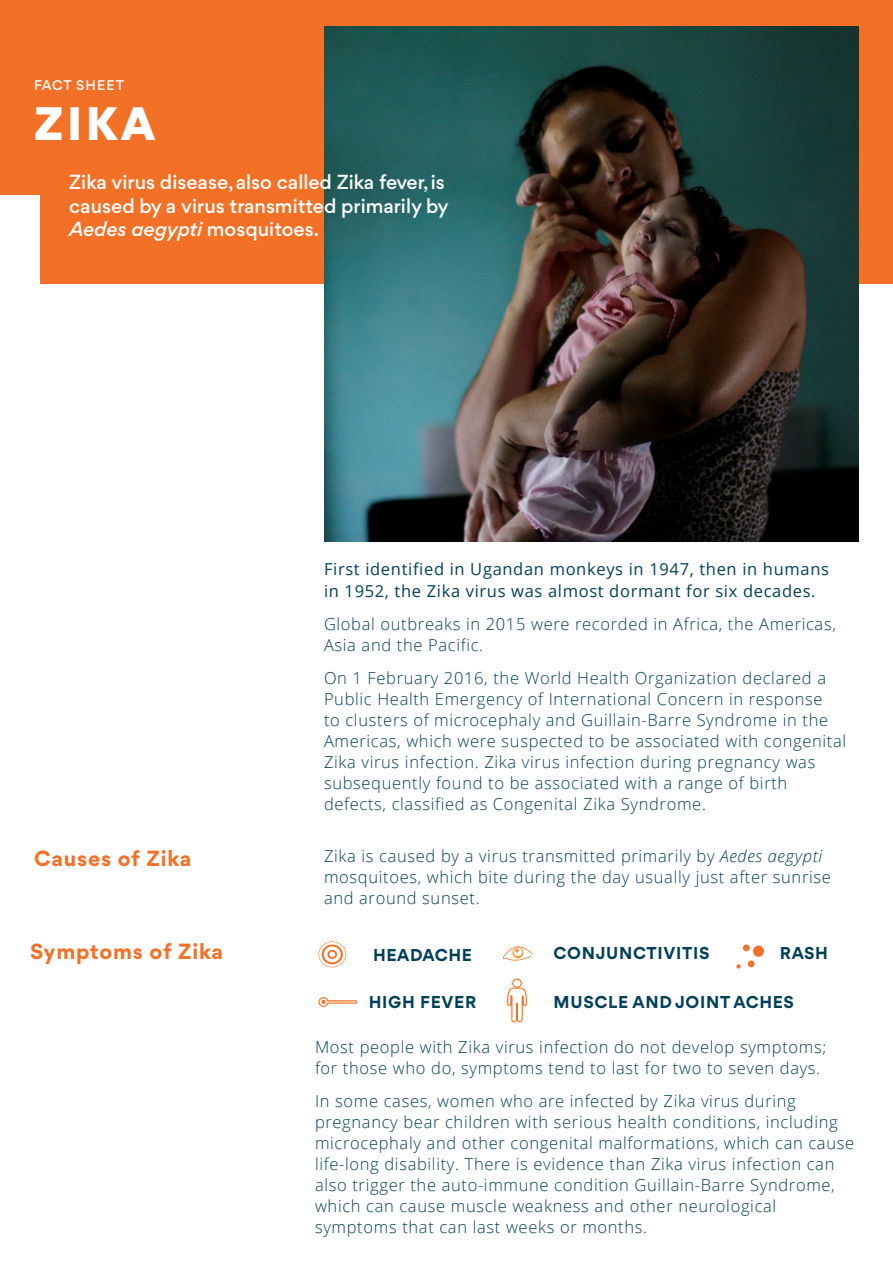
<style>
.page{position:relative;width:893px;height:1263px;background:#fff}
.page>*{position:absolute;margin:0;border:0;box-sizing:border-box;transform-origin:0 0}
.t1{font:900 45px "Gordita";color:#fff}
.t2{font:700 21px "Gordita";letter-spacing:.04em;color:#f27127}
.t3{font:500 19.5px/23.4px "Gordita";color:#fff}
.t4{font:300 16.5px/21px "Open Sans";letter-spacing:.04em;color:#024059}
.t5{font:16.5px/21.6px "Open Sans";letter-spacing:.04em;color:#024059}
.t6{font:700 16.5px "Gordita";letter-spacing:.04em;color:#024059}
.t7{font:500 13.5px "Gordita";letter-spacing:.08em;color:#fff}
.s1{font-style:italic}
</style>
<div class="page">
<div style="left:40px;top:195px;width:853px;height:89px;background:#f27127"></div>
<div style="left:0;top:0;width:893px;height:195px;background:#f27127"></div>
<img style="left:324px;top:27px;width:535px;height:515px">
<svg style="left:318px;top:997px;width:40px;height:10px"></svg>
<svg style="left:503px;top:946px;width:30px;height:15px"></svg>
<div style="left:743px;top:944px;width:7px;height:7px;background:#f27127;border-radius:50%"></div>
<div style="left:748px;top:960px;width:6px;height:7px;background:#f27127;border-radius:50%"></div>
<div style="left:753px;top:945px;width:11px;height:12px;background:#f27127;border-radius:50%"></div>
<svg style="left:736px;top:964px;width:5px;height:4px"></svg>
<svg style="left:319px;top:941px;width:27px;height:26px"></svg>
<svg style="left:506px;top:978px;width:22px;height:45px"></svg>
<p class="t7" style="left:34px;top:76px;width:92px">FACT SHEET</p>
<h1 class="t1" style="left:34px;top:89px;width:123px">ZIKA</h1>
<p class="t3" style="left:69px;top:171px;width:381px">Zika virus disease, also called Zika fever, is caused by a virus transmitted primarily by<br><span class="s1">Aedes aegypti</span> mosquitoes.</p>
<p class="t2" style="left:34px;top:843px;width:159px">Causes of Zika</p>
<p class="t5" style="left:324px;top:558px;width:506px">First identified in Ugandan monkeys in 1947, then in humans in 1952, the Zika virus was almost dormant for six decades.</p>
<p class="t4" style="left:324px;top:613px;width:513px">Global outbreaks in 2015 were recorded in Africa, the Americas,<br>Asia and the Pacific.</p>
<p class="t4" style="left:324px;top:667px;width:524px">On 1 February 2016, the World Health Organization declared a Public Health Emergency of International Concern in response<br>to clusters of microcephaly and Guillain-Barre Syndrome in the Americas, which were suspected to be associated with congenital Zika virus infection. Zika virus infection during pregnancy was subsequently found to be associated with a range of birth defects, classified as Congenital Zika Syndrome.</p>
<p class="t4" style="left:324px;top:845px;width:508px">Zika is caused by a virus transmitted primarily by <span class="s1">Aedes aegypti </span>mosquitoes, which bite during the day usually just after sunrise and around sunset.</p>
<p class="t2" style="left:30px;top:935px;width:195px">Symptoms of Zika</p>
<p class="t6" style="left:373px;top:943px;width:100px">HEADACHE</p>
<p class="t6" style="left:554px;top:941px;width:157px">CONJUNCTIVITIS</p>
<p class="t6" style="left:369px;top:990px;width:109px">HIGH FEVER</p>
<p class="t6" style="left:780px;top:941px;width:50px">RASH</p>
<p class="t6" style="left:554px;top:990px;width:242px">MUSCLE AND JOINT ACHES</p>
<p class="t4" style="left:315px;top:1036px;width:513px">Most people with Zika virus infection do not develop symptoms; for those who do, symptoms tend to last for two to seven days.</p>
<p class="t4" style="left:315px;top:1090px;width:541px">In some cases, women who are infected by Zika virus during pregnancy bear children with serious health conditions, including microcephaly and other congenital malformations, which can cause life-long disability. There is evidence than Zika virus infection can also trigger the auto-immune condition Guillain-Barre Syndrome, which can cause muscle weakness and other neurological symptoms that can last weeks or months.</p>
</div>
